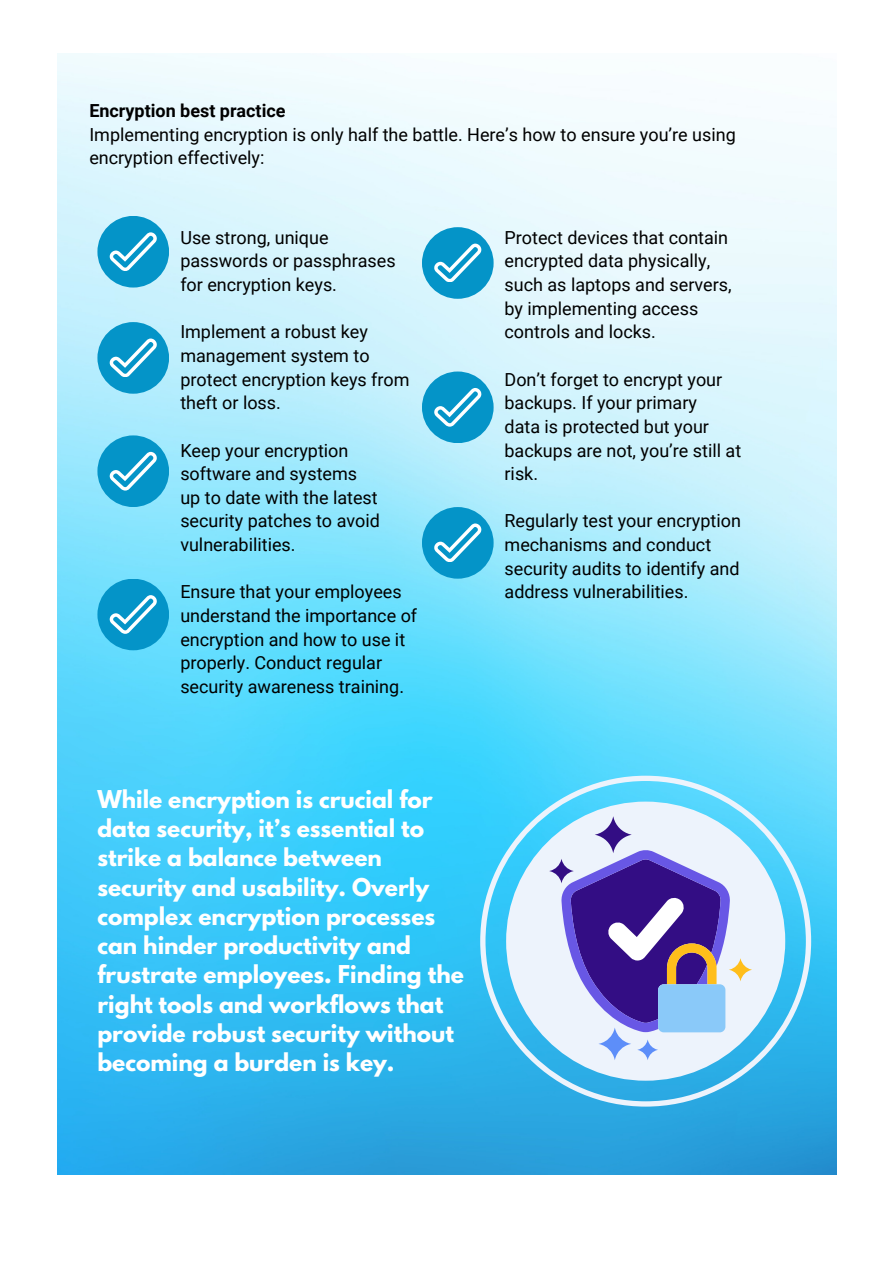
<style>
.page{position:relative;width:893px;height:1264px;background:#fff}
.page>*{position:absolute;margin:0;border:0;box-sizing:border-box;transform-origin:0 0}
.t1{font:700 21.75px/29.2px "League Spartan";color:#fff}
.t2{font:18px/23.7px "Roboto";color:#000}
.t3{font:700 18px "Roboto";color:#000}
</style>
<div class="page">
<img style="left:57px;top:53px;width:779px;height:1121px">
<div style="left:97px;top:216px;width:72px;height:71px;background:#0494c8;border-radius:50%"></div>
<svg style="left:109px;top:232px;width:48px;height:38px"></svg>
<div style="left:97px;top:322px;width:72px;height:72px;background:#0494c8;border-radius:50%"></div>
<svg style="left:109px;top:338px;width:48px;height:39px"></svg>
<div style="left:97px;top:435px;width:72px;height:72px;background:#0494c8;border-radius:50%"></div>
<svg style="left:109px;top:452px;width:48px;height:38px"></svg>
<div style="left:97px;top:578px;width:72px;height:72px;background:#0494c8;border-radius:50%"></div>
<svg style="left:109px;top:595px;width:48px;height:38px"></svg>
<div style="left:422px;top:227px;width:71px;height:72px;background:#0494c8;border-radius:50%"></div>
<svg style="left:434px;top:244px;width:48px;height:38px"></svg>
<div style="left:422px;top:371px;width:71px;height:72px;background:#0494c8;border-radius:50%"></div>
<svg style="left:434px;top:388px;width:48px;height:38px"></svg>
<div style="left:422px;top:507px;width:71px;height:71px;background:#0494c8;border-radius:50%"></div>
<svg style="left:434px;top:523px;width:48px;height:38px"></svg>
<svg style="left:480px;top:775px;width:331px;height:331px;background:#71d0f5"></svg>
<svg style="left:549px;top:816px;width:203px;height:244px;background:#9e9cd1"></svg>
<p class="t3" style="left:89px;top:100px;width:198px">Encryption best practice</p>
<p class="t2" style="left:89px;top:123px;width:648px">Implementing encryption is only half the battle. Here’s how to ensure you’re using encryption effectively:</p>
<p class="t2" style="left:180px;top:226px;width:150px">Use strong, unique</p>
<p class="t2" style="left:180px;top:249px;width:217px">passwords or passphrases for encryption keys.</p>
<p class="t2" style="left:180px;top:320px;width:231px">Implement a robust key management system to protect encryption keys from theft or loss.</p>
<p class="t2" style="left:180px;top:438px;width:170px">Keep your encryption</p>
<p class="t2" style="left:180px;top:462px;width:178px">software and systems</p>
<p class="t2" style="left:180px;top:486px;width:201px">up to date with the latest security patches to avoid vulnerabilities.</p>
<p class="t2" style="left:180px;top:580px;width:238px">Ensure that your employees understand the importance of encryption and how to use it properly. Conduct regular security awareness training.</p>
<p class="t1" style="left:97px;top:787px;width:368px">While encryption is crucial for data security, it’s essential to strike a balance between security and usability. Overly complex encryption processes can hinder productivity and frustrate employees. Finding the right tools and workflows that provide robust security without becoming a burden is key.</p>
<p class="t2" style="left:504px;top:226px;width:228px">Protect devices that contain encrypted data physically, such as laptops and servers, by implementing access controls and locks.</p>
<p class="t2" style="left:504px;top:367px;width:219px">Don’t forget to encrypt your backups. If your primary</p>
<p class="t2" style="left:504px;top:415px;width:238px">data is protected but your backups are not, you’re still at risk.</p>
<p class="t2" style="left:504px;top:509px;width:238px">Regularly test your encryption mechanisms and conduct security audits to identify and address vulnerabilities.</p>
</div>
